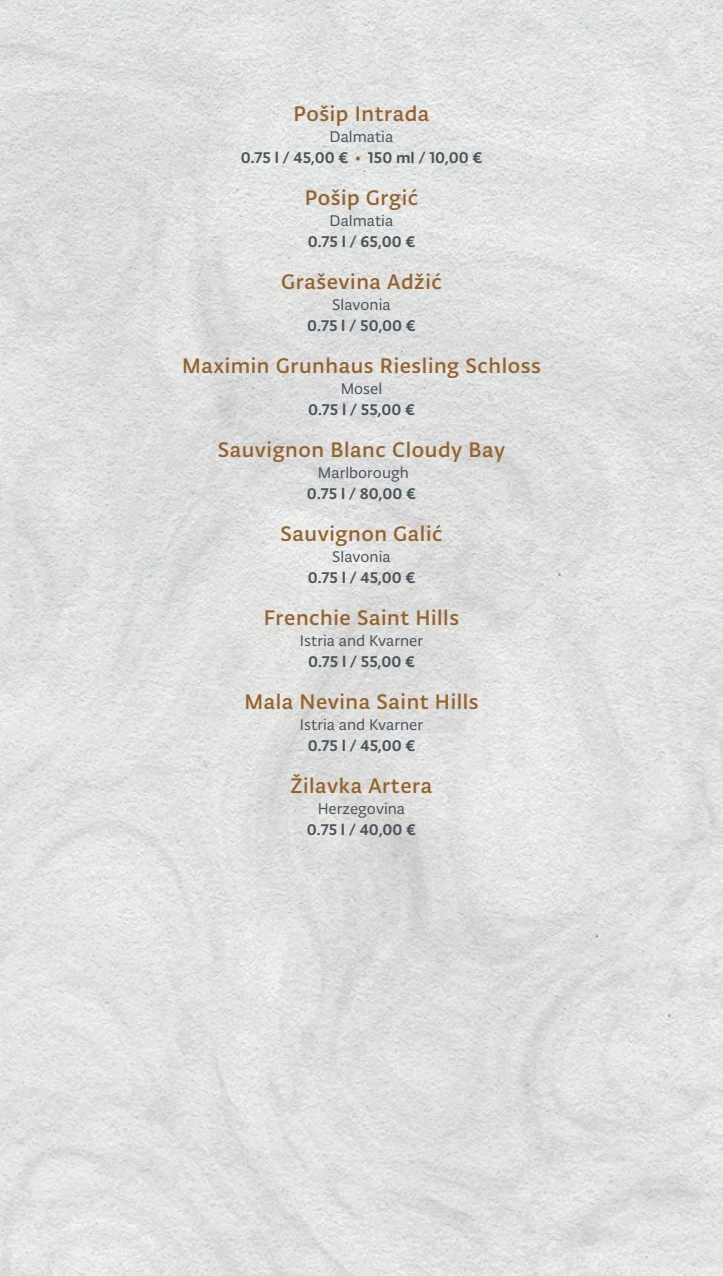
<style>
.page{position:relative;width:723px;height:1276px;background:#fff}
.page>*{position:absolute;margin:0;border:0;box-sizing:border-box;transform-origin:0 0}
.t1{font:22.5px "Typonine Sans Pro Text";letter-spacing:.025em;color:#94632d}
.t2{font:500 16.5px "Typonine Sans Pro";color:#4b545b}
.t3{font:16.5px "Typonine Sans Pro Normal";color:#4b545b}
.s1{color:#94632d}
</style>
<div class="page">
<img style="left:0;top:0;width:723px;height:1276px">
<p class="t1" style="left:293px;top:100px;width:137px">Pošip Intrada</p>
<p class="t3" style="left:330px;top:127px;width:65px">Dalmatia</p>
<p class="t2" style="left:241px;top:148px;width:243px">0.75 l / 45,00 € <span class="s1">•</span> 150 ml / 10,00 €</p>
<p class="t1" style="left:305px;top:184px;width:115px">Pošip Grgić</p>
<p class="t3" style="left:330px;top:211px;width:65px">Dalmatia</p>
<p class="t2" style="left:308px;top:232px;width:109px">0.75 l / 65,00 €</p>
<p class="t1" style="left:281px;top:268px;width:162px">Graševina Adžić</p>
<p class="t3" style="left:332px;top:295px;width:60px">Slavonia</p>
<p class="t2" style="left:307px;top:316px;width:110px">0.75 l / 50,00 €</p>
<p class="t1" style="left:182px;top:352px;width:360px">Maximin Grunhaus Riesling Schloss</p>
<p class="t3" style="left:341px;top:379px;width:43px">Mosel</p>
<p class="t2" style="left:308px;top:400px;width:108px">0.75 l / 55,00 €</p>
<p class="t1" style="left:218px;top:436px;width:289px">Sauvignon Blanc Cloudy Bay</p>
<p class="t3" style="left:318px;top:463px;width:92px">Marlborough</p>
<p class="t2" style="left:307px;top:484px;width:110px">0.75 l / 80,00 €</p>
<p class="t1" style="left:280px;top:520px;width:163px">Sauvignon Galić</p>
<p class="t3" style="left:332px;top:547px;width:60px">Slavonia</p>
<p class="t2" style="left:308px;top:568px;width:109px">0.75 l / 45,00 €</p>
<p class="t1" style="left:264px;top:604px;width:197px">Frenchie Saint Hills</p>
<p class="t3" style="left:300px;top:631px;width:125px">Istria and Kvarner</p>
<p class="t2" style="left:308px;top:652px;width:108px">0.75 l / 55,00 €</p>
<p class="t1" style="left:244px;top:688px;width:236px">Mala Nevina Saint Hills</p>
<p class="t3" style="left:300px;top:715px;width:125px">Istria and Kvarner</p>
<p class="t2" style="left:308px;top:736px;width:109px">0.75 l / 45,00 €</p>
<p class="t1" style="left:291px;top:772px;width:143px">Žilavka Artera</p>
<p class="t3" style="left:318px;top:799px;width:89px">Herzegovina</p>
<p class="t2" style="left:307px;top:820px;width:111px">0.75 l / 40,00 €</p>
</div>
